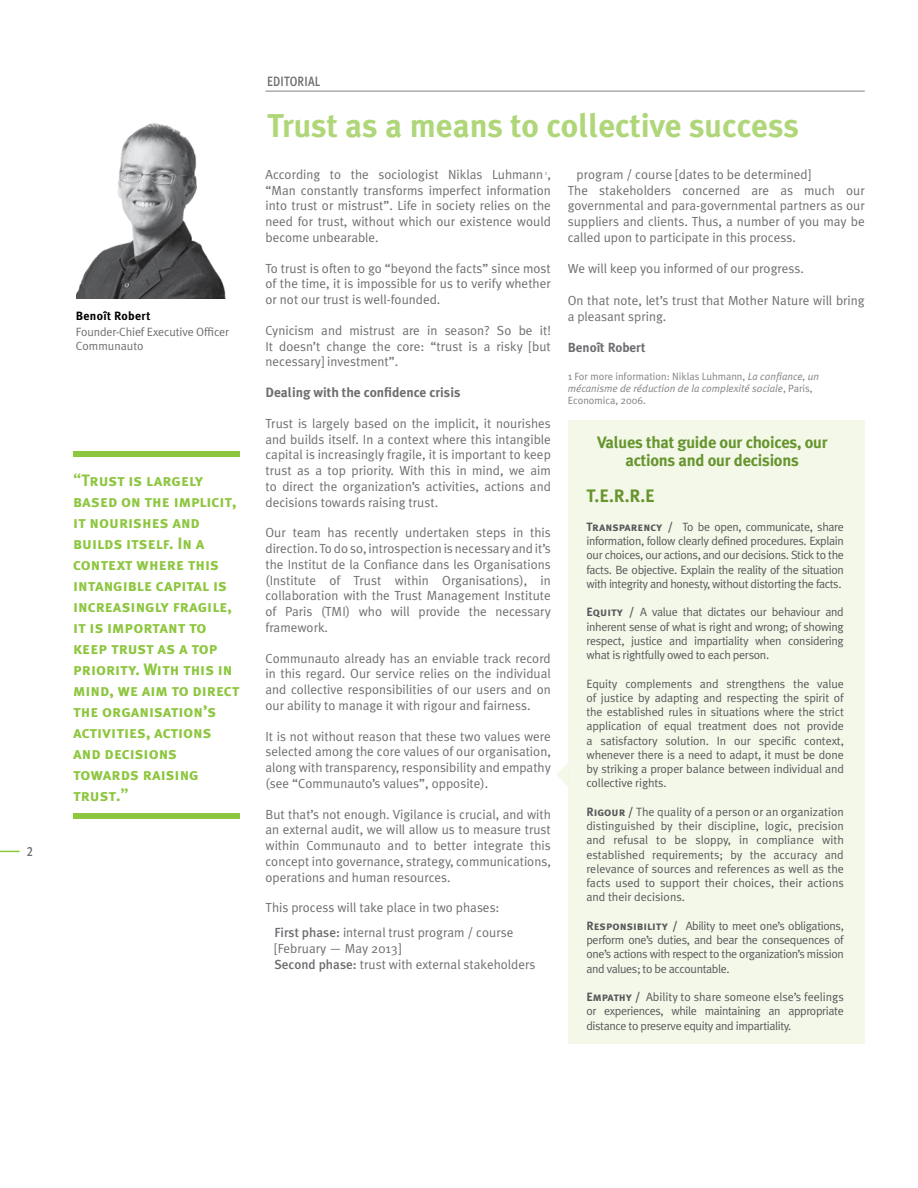
<style>
.page{position:relative;width:918px;height:1188px;background:#fff}
.page>*{position:absolute;margin:0;border:0;box-sizing:border-box;transform-origin:0 0}
.t1{font:700 33px "Meta Plus";color:#afd779}
.t2{font:700 18px "Meta Plus";color:#66952e}
.t3{font:16.5px/21px "Meta Plus Bold Caps";color:#8dc63f}
.t4{font:700 16.5px/18px "Meta Plus";letter-spacing:-.015em;color:#66952e;text-align:center}
.t5{font:700 13.5px "Meta Plus";color:#6d6e71}
.t6{font:13.5px "Meta Plus Medium Caps";letter-spacing:.01em;color:#6d6e71;scale:.85 1}
.t7{font:13.2px/15.8px "Meta Plus Normal";color:#6d6e71;text-align:justify}
.t8{font:700 13.2px "Meta Plus";color:#6d6e71}
.t9{font:12px/14.2px "Meta Plus Normal";letter-spacing:-.025em;color:#58595b;text-align:justify}
.t10{font:12px/13.5px "Meta Plus Normal";letter-spacing:-.01em;color:#6d6e71}
.t11{font:700 12px "Meta Plus";letter-spacing:.025em;color:#000}
.t12{font:10.5px/12px "Meta Plus Normal";color:#808285}
.s1{font-family:"Meta Plus Book Caps";font-size:18px}
.s2{font-family:"Meta Plus";font-weight:500}
.s3{font-style:italic}
.s4{font-family:"Meta Plus Bold Caps"}
</style>
<div class="page">
<img style="left:76px;top:123px;width:150px;height:176px">
<hr style="left:266px;top:91px;width:599px;height:1px;background:#808285">
<svg style="left:0;top:851px;width:20px;height:1px"></svg>
<div style="left:73px;top:452px;width:166px;height:5px;background:#8dc63f"></div>
<div style="left:73px;top:814px;width:166px;height:5px;background:#8dc63f"></div>
<div style="left:568px;top:421px;width:296px;height:623px;background:#f4f8e9"></div>
<svg style="left:556px;top:764px;width:12px;height:22px"></svg>
<p class="t6" style="left:27px;top:844px;width:9px">2</p>
<p class="t11" style="left:76px;top:309px;width:76px">Benoît Robert</p>
<p class="t10" style="left:76px;top:325px;width:155px">Founder-Chief Executive Officer<br>Communauto</p>
<p class="t3" style="left:73px;top:469px;width:168px"><span class="s1">“</span>Trust is largely based on the implicit, it nourishes and builds itself. In a context where this intangible capital is increasingly fragile, it is important to keep trust as a top priority. With this in mind, we aim to direct the organisation’s activities, actions and decisions towards raising trust.<span class="s1">”</span></p>
<p class="t6" style="left:267px;top:74px;width:64px">EDITORIAL</p>
<h1 class="t1" style="left:267px;top:107px;width:534px">Trust as a means to collective success</h1>
<p class="t7" style="left:266px;top:166px;width:287px">According to the sociologist Niklas Luhmann <sup>1</sup>, “Man constantly transforms imperfect information into trust or mistrust”. Life in society relies on the need for trust, without which our existence would become unbearable.</p>
<p class="t7" style="left:266px;top:260px;width:287px">To trust is often to go “beyond the facts” since most of the time, it is impossible for us to verify whether or not our trust is well-founded.</p>
<p class="t7" style="left:266px;top:322px;width:287px">Cynicism and mistrust are in season? So be it!<br>It doesn’t change the core: “trust is a risky [but necessary] investment”.</p>
<p class="t5" style="left:266px;top:385px;width:196px">Dealing with the confidence crisis</p>
<p class="t7" style="left:266px;top:415px;width:287px">Trust is largely based on the implicit, it nourishes and builds itself. In a context where this intangible capital is increasingly fragile, it is important to keep trust as a top priority. With this in mind, we aim to direct the organization’s activities, actions and decisions towards raising trust.</p>
<p class="t7" style="left:266px;top:525px;width:287px">Our team has recently undertaken steps in this direction. To do so, introspection is necessary and it’s the Institut de la Confiance dans les Organisations (Institute of Trust within Organisations), in collaboration with the Trust Management Institute of Paris (TMI) who will provide the necessary framework.</p>
<p class="t7" style="left:266px;top:650px;width:287px">Communauto already has an enviable track record in this regard. Our service relies on the individual and collective responsibilities of our users and on our ability to manage it with rigour and fairness.</p>
<p class="t7" style="left:266px;top:728px;width:287px">It is not without reason that these two values were selected among the core values of our organisation, along with transparency, responsibility and empathy (see “Communauto’s values”, opposite).</p>
<p class="t7" style="left:266px;top:806px;width:287px">But that’s not enough. Vigilance is crucial, and with an external audit, we will allow us to measure trust within Communauto and to better integrate this concept into governance, strategy, communications, operations and human resources.</p>
<p class="t7" style="left:274px;top:895px;width:241px;line-height:24.8px;text-indent:-9px">This process will take place in two phases:<br><span class="s2">First phase:</span> internal trust program / course</p>
<p class="t7" style="left:274px;top:940px;width:263px">[February — May 2013]<br><span class="s2">Second phase:</span> trust with external stakeholders</p>
<p class="t7" style="left:568px;top:166px;width:299px;text-align:left;text-indent:9px">program / course [dates to be determined]<br>The stakeholders concerned are as much our governmental and para-governmental partners as our suppliers and clients. Thus, a number of you may be called upon to participate in this process.</p>
<p class="t7" style="left:568px;top:261px;width:238px">We will keep you informed of our progress.</p>
<p class="t7" style="left:568px;top:292px;width:298px">On that note, let’s trust that Mother Nature will bring a pleasant spring.</p>
<p class="t8" style="left:568px;top:340px;width:79px">Benoît Robert</p>
<p class="t12" style="left:568px;top:370px;width:253px">1 For more information: Niklas Luhmann, <span class="s3">La confiance, un mécanisme de réduction de la complexité sociale</span>, Paris,<br>Economica, 2006.</p>
<p class="t4" style="left:597px;top:434px;width:232px">Values that guide our choices, our actions and our decisions</p>
<h2 class="t2" style="left:586px;top:486px;width:70px">T.E.R.R.E</h2>
<p class="t9" style="left:586px;top:520px;width:259px"><span class="s4">Transparency /</span> To be open, communicate, share information, follow clearly defined procedures. Explain our choices, our actions, and our decisions. Stick to the facts. Be objective. Explain the reality of the situation with integrity and honesty, without distorting the facts.</p>
<p class="t9" style="left:586px;top:605px;width:259px"><span class="s4">Equity /</span> A value that dictates our behaviour and inherent sense of what is right and wrong; of showing respect, justice and impartiality when considering what is rightfully owed to each person.</p>
<p class="t9" style="left:586px;top:676px;width:259px">Equity complements and strengthens the value of justice by adapting and respecting the spirit of the established rules in situations where the strict application of equal treatment does not provide a satisfactory solution. In our specific context, whenever there is a need to adapt, it must be done by striking a proper balance between individual and collective rights.</p>
<p class="t9" style="left:586px;top:804px;width:259px"><span class="s4">Rigour /</span> The quality of a person or an organization distinguished by their discipline, logic, precision and refusal to be sloppy, in compliance with established requirements; by the accuracy and relevance of sources and references as well as the facts used to support their choices, their actions and their decisions.</p>
<p class="t9" style="left:586px;top:918px;width:259px"><span class="s4">Responsibility /</span> Ability to meet one’s obligations, perform one’s duties, and bear the consequences of one’s actions with respect to the organization’s mission and values; to be accountable.</p>
<p class="t9" style="left:586px;top:990px;width:259px"><span class="s4">Empathy /</span> Ability to share someone else’s feelings or experiences, while maintaining an appropriate distance to preserve equity and impartiality.</p>
</div>
